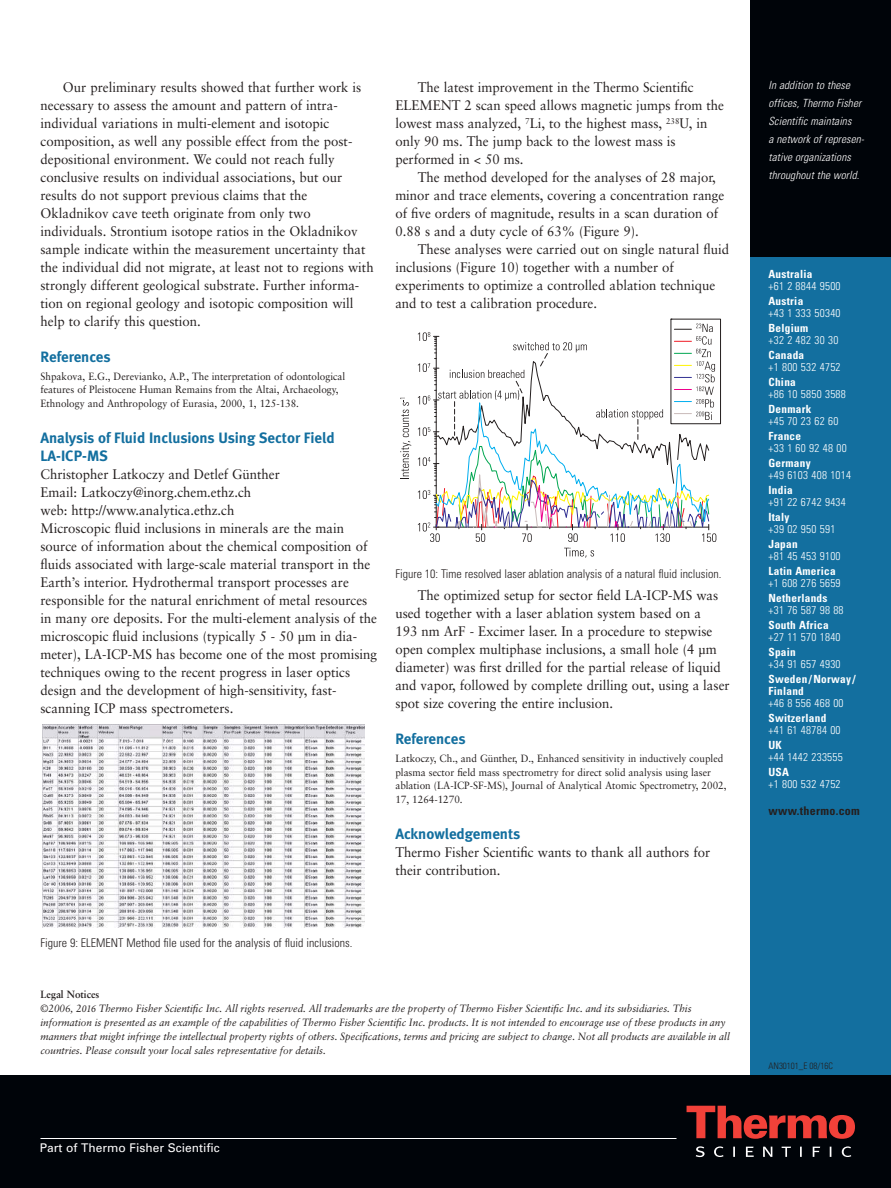
<style>
.page{position:relative;width:891px;height:1188px;background:#fff}
.page>*{position:absolute;margin:0;border:0;box-sizing:border-box;transform-origin:0 0}
.t1{font:15px/18px "Meta Bold LF";color:#136f9f}
.t2{font:13.8px/18px "Sabon";color:#241f1f;scale:.95 1}
.t3{font:300 condensed 12px "Univers";color:#241f1f}
.t4{font:12px "Univers";color:#fff}
.t5{font:700 condensed 12px "Univers";letter-spacing:.025em;color:#241f1f}
.t6{font:300 condensed 11.25px "Univers";letter-spacing:.025em;color:#fff}
.t7{font:700 condensed 11.25px/12px "Univers";letter-spacing:.025em;color:#fff}
.t8{font:italic 300 condensed 11.25px/18px "Univers";color:#fff}
.t9{font:italic 10.5px/13.8px "Sabon";color:#241f1f;scale:.95 1}
.t10{font:10.5px/13.5px "Sabon";color:#241f1f;scale:.95 1}
.t11{font:300 condensed 9px "Univers";color:#241f1f}
.s1{font-weight:700;font-style:normal}
.s2{font-family:"Minion Pro"}
</style>
<div class="page">
<div style="left:750px;top:257px;width:141px;height:931px;background:#136f9f"></div>
<div style="left:0;top:1076px;width:891px;height:112px;background:#000409"></div>
<div style="left:750px;top:0;width:141px;height:257px;background:#000409"></div>
<hr style="left:40px;top:1138px;width:636px;height:1px;background:#fff">
<img style="left:42px;top:725px;width:323px;height:203px">
<div style="left:671px;top:319px;width:50px;height:105px;border:1px solid #241f1f"></div>
<svg style="left:564px;top:548px;width:30px;height:10px"></svg>
<svg style="left:418px;top:319px;width:298px;height:223px"></svg>
<svg style="left:400px;top:398px;width:11px;height:81px"></svg>
<svg style="left:687px;top:1106px;width:168px;height:33px"></svg>
<svg style="left:696px;top:1146px;width:155px;height:11px"></svg>
<p class="t2" style="left:41px;top:79px;width:352px;text-indent:22px">Our preliminary results showed that further work is necessary to assess the amount and pattern of intra&shy;individual variations in multi-element and isotopic composition, as well any possible effect from the post&shy;depositional environment. We could not reach fully conclusive results on individual associations, but our results do not support previous claims that the Okladnikov cave teeth originate from only two individuals. Strontium isotope ratios in the Okladnikov sample indicate within the measurement uncertainty that the individual did not migrate, at least not to regions with strongly different geological substrate. Further informa&shy;tion on regional geology and isotopic composition will help to clarify this question.</p>
<p class="t1" style="left:40px;top:349px;width:72px">References</p>
<p class="t10" style="left:40px;top:370px;width:322px">Shpakova, E.G., Derevianko, A.P., The interpretation of odontological features of Pleistocene Human Remains from the Altai, Archaeology,<br>Ethnology and Anthropology of Eurasia, 2000, 1, 125-138.</p>
<p class="t1" style="left:40px;top:430px;width:296px">Analysis of Fluid Inclusions Using Sector Field<br>LA-ICP-MS</p>
<p class="t2" style="left:40px;top:466px;width:356px">Christopher Latkoczy and Detlef Günther<br>Email: Latkoczy@inorg.chem.ethz.ch<br>web: http://www.analytica.ethz.ch<br>Microscopic fluid inclusions in minerals are the main source of information about the chemical composition of fluids associated with large-scale material transport in the Earth’s interior. Hydrothermal transport processes are responsible for the natural enrichment of metal resources in many ore deposits. For the multi-element analysis of the microscopic fluid inclusions (typically 5 - 50 µm in dia&shy;meter), LA-ICP-MS has become one of the most promising techniques owing to the recent progress in laser optics design and the development of high-sensitivity, fast&shy;scanning ICP mass spectrometers.</p>
<p class="t2" style="left:395px;top:79px;width:348px;text-indent:22px">The latest improvement in the Thermo Scientific ELEMENT 2 scan speed allows magnetic jumps from the lowest mass analyzed, <sup>7</sup>Li, to the highest mass, <sup>238</sup>U, in only 90 ms. The jump back to the lowest mass is performed in &lt; 50 ms.</p>
<p class="t2" style="left:395px;top:169px;width:348px;text-indent:22px">The method developed for the analyses of 28 major, minor and trace elements, covering a concentration range of five orders of magnitude, results in a scan duration of 0.88 s and a duty cycle of 63% (Figure 9).</p>
<p class="t2" style="left:395px;top:241px;width:353px;text-indent:22px">These analyses were carried out on single natural fluid inclusions (Figure 10) together with a number of experiments to optimize a controlled ablation technique and to test a calibration procedure.</p>
<p class="t3" style="left:395px;top:569px;width:328px">Figure 10: Time resolved laser ablation analysis of a natural fluid inclusion.</p>
<p class="t2" style="left:395px;top:587px;width:353px;text-indent:22px">The optimized setup for sector field LA-ICP-MS was used together with a laser ablation system based on a<br>193 nm ArF - Excimer laser. In a procedure to stepwise open complex multiphase inclusions, a small hole (4 µm diameter) was first drilled for the partial release of liquid and vapor, followed by complete drilling out, using a laser spot size covering the entire inclusion.</p>
<p class="t1" style="left:395px;top:731px;width:72px">References</p>
<p class="t10" style="left:395px;top:753px;width:350px">Latkoczy, Ch., and Günther, D., Enhanced sensitivity in inductively coupled plasma sector field mass spectrometry for direct solid analysis using laser ablation (LA-ICP-SF-MS), Journal of Analytical Atomic Spectrometry, 2002, 17, 1264-1270.</p>
<p class="t1" style="left:395px;top:826px;width:126px">Acknowledgements</p>
<p class="t2" style="left:395px;top:844px;width:333px">Thermo Fisher Scientific wants to thank all authors for their contribution.</p>
<p class="t3" style="left:40px;top:938px;width:313px">Figure 9: ELEMENT Method file used for the analysis of fluid inclusions.</p>
<p class="t9" style="left:40px;top:989px;width:727px"><span class="s1">Legal Notices<br></span>©2006, 2<span class="s2">016</span> Thermo Fisher Scientific Inc. All rights reserved. All trademarks are the property of Thermo Fisher Scientific Inc. and its subsidiaries. This information is presented as an example of the capabilities of Thermo Fisher Scientific Inc. products. It is not intended to encourage use of these products in any manners that might infringe the intellectual property rights of others. Specifications, terms and pricing are subject to change. Not all products are available in all countries. Please consult your local sales representative for details.</p>
<p class="t4" style="left:40px;top:1144px;width:181px">Part of Thermo Fisher Scientific</p>
<p class="t8" style="left:768px;top:77px;width:99px">In addition to these offices, Thermo Fisher<br>Scientific maintains<br>a network of represen&shy;tative organizations throughout the world.</p>
<p class="t7" style="left:769px;top:269px;width:46px">Australia</p>
<p class="t6" style="left:769px;top:282px;width:74px">+61 2 8844 9500</p>
<p class="t7" style="left:769px;top:296px;width:36px">Austria</p>
<p class="t6" style="left:769px;top:309px;width:74px">+43 1 333 50340</p>
<p class="t7" style="left:769px;top:323px;width:41px">Belgium</p>
<p class="t6" style="left:769px;top:336px;width:71px">+32 2 482 30 30</p>
<p class="t7" style="left:769px;top:350px;width:37px">Canada</p>
<p class="t6" style="left:769px;top:363px;width:74px">+1 800 532 4752</p>
<p class="t7" style="left:769px;top:377px;width:29px">China</p>
<p class="t6" style="left:769px;top:390px;width:79px">+86 10 5850 3588</p>
<p class="t7" style="left:769px;top:404px;width:44px">Denmark</p>
<p class="t6" style="left:769px;top:417px;width:71px">+45 70 23 62 60</p>
<p class="t7" style="left:769px;top:431px;width:34px">France</p>
<p class="t6" style="left:769px;top:444px;width:80px">+33 1 60 92 48 00</p>
<p class="t7" style="left:769px;top:458px;width:44px">Germany</p>
<p class="t6" style="left:769px;top:471px;width:84px">+49 6103 408 1014</p>
<p class="t7" style="left:769px;top:485px;width:26px">India</p>
<p class="t6" style="left:769px;top:498px;width:79px">+91 22 6742 9434</p>
<p class="t7" style="left:769px;top:512px;width:23px">Italy</p>
<p class="t6" style="left:769px;top:525px;width:68px">+39 02 950 591</p>
<p class="t7" style="left:769px;top:539px;width:31px">Japan</p>
<p class="t6" style="left:769px;top:552px;width:74px">+81 45 453 9100</p>
<p class="t7" style="left:769px;top:566px;width:69px">Latin America</p>
<p class="t6" style="left:769px;top:579px;width:74px">+1 608 276 5659</p>
<p class="t7" style="left:769px;top:593px;width:61px">Netherlands</p>
<p class="t6" style="left:769px;top:606px;width:77px">+31 76 587 98 88</p>
<p class="t7" style="left:769px;top:620px;width:62px">South Africa</p>
<p class="t6" style="left:769px;top:633px;width:74px">+27 11 570 1840</p>
<p class="t7" style="left:769px;top:647px;width:29px">Spain</p>
<p class="t6" style="left:769px;top:660px;width:74px">+34 91 657 4930</p>
<p class="t7" style="left:769px;top:674px;width:89px">Sweden/Norway/<br>Finland</p>
<p class="t6" style="left:769px;top:699px;width:77px">+46 8 556 468 00</p>
<p class="t7" style="left:769px;top:713px;width:59px">Switzerland</p>
<p class="t6" style="left:769px;top:726px;width:74px">+41 61 48784 00</p>
<p class="t7" style="left:769px;top:740px;width:15px">UK</p>
<p class="t6" style="left:769px;top:753px;width:76px">+44 1442 233555</p>
<p class="t7" style="left:769px;top:767px;width:22px">USA</p>
<p class="t6" style="left:769px;top:780px;width:74px">+1 800 532 4752</p>
<p class="t5" style="left:769px;top:806px;width:93px">www.thermo.com</p>
<p class="t11" style="left:769px;top:1062px;width:66px">AN30101_E 08/16C</p>
</div>
